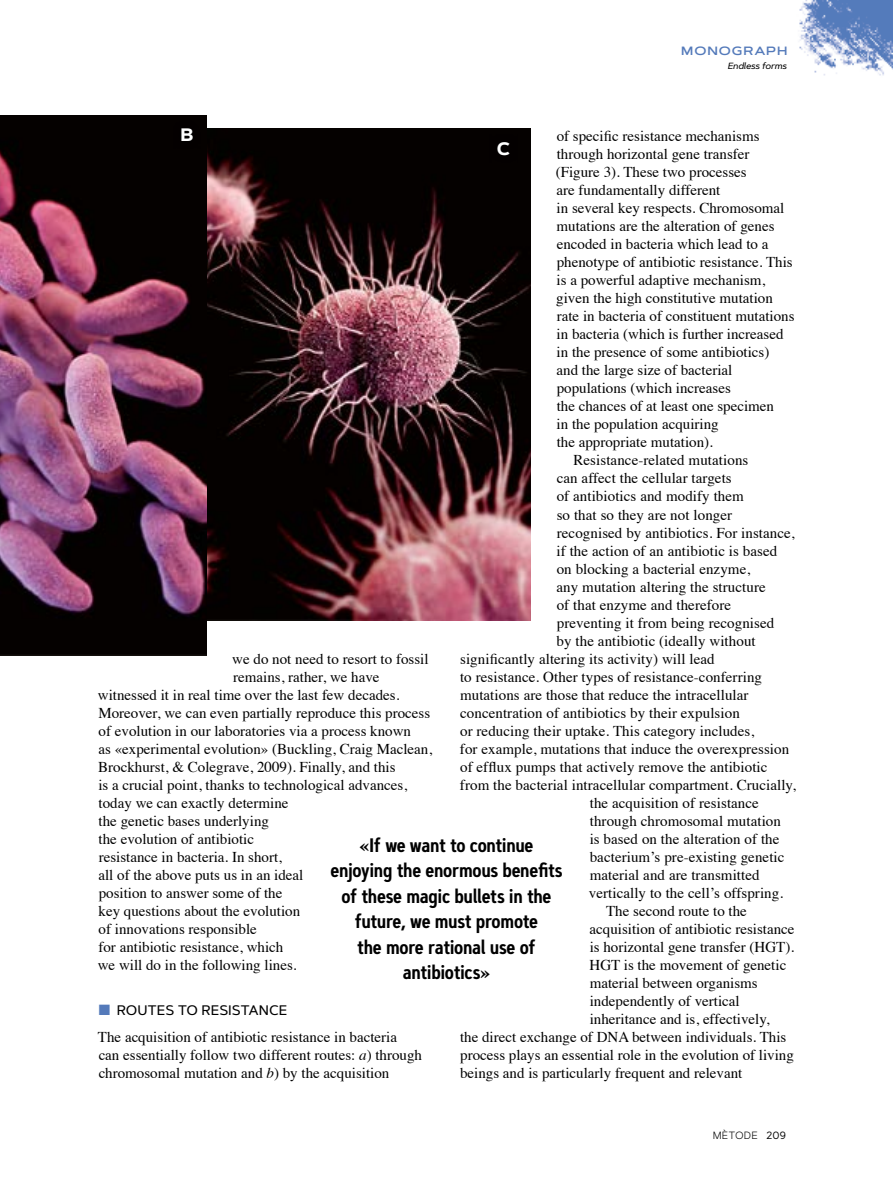
<style>
.page{position:relative;width:893px;height:1191px;background:#fff}
.page>*{position:absolute;margin:0;border:0;box-sizing:border-box;transform-origin:0 0}
.t1{font:600 19.5px/25.5px "Artegra Sans Cn";letter-spacing:-.02em;color:#000;text-align:center}
.t2{font:700 18px "Artegra Sans";color:#fff}
.t3{font:15px/18px "Times";color:#000}
.t4{font:500 13.8px "Artegra Sans";letter-spacing:-.005em;color:#000}
.t5{font:600 12px "Artegra Sans Ex";letter-spacing:.08em;color:#547aba}
.t6{font:300 10.5px "Artegra Sans";letter-spacing:.015em;color:#000}
.t7{font:italic 500 9px "Artegra Sans";letter-spacing:-.02em;color:#000}
.s1{color:#547aba}
.s2{font-style:italic}
.s3{font-family:"Times";font-weight:700}
.s4{font-weight:400}
</style>
<div class="page">
<img style="left:0;top:115px;width:207px;height:541px">
<img style="left:207px;top:129px;width:323px;height:491px">
<img style="left:799px;top:0;width:94px;height:76px">
<div style="left:173px;top:121px;width:27px;height:28px;background:#000"></div>
<div style="left:489px;top:134px;width:29px;height:29px;background:#000"></div>
<p class="t5" style="left:681px;top:42px;width:108px">MONOGRAPH</p>
<p class="t7" style="left:727px;top:60px;width:61px">Endless forms</p>
<p class="t2" style="left:180px;top:122px;width:15px">B</p>
<p class="t3" style="left:557px;top:126px;width:204px">of specific resistance mechanisms</p>
<p class="t3" style="left:557px;top:144px;width:194px">through horizontal gene transfer</p>
<p class="t3" style="left:556px;top:162px;width:192px">(Figure 3). These two processes</p>
<p class="t3" style="left:556px;top:180px;width:165px">are fundamentally different</p>
<p class="t3" style="left:557px;top:198px;width:229px">in several key respects. Chromosomal</p>
<p class="t3" style="left:557px;top:216px;width:219px">mutations are the alteration of genes</p>
<p class="t3" style="left:557px;top:234px;width:213px">encoded in bacteria which lead to a</p>
<p class="t3" style="left:557px;top:252px;width:237px">phenotype of antibiotic resistance. This</p>
<p class="t3" style="left:557px;top:270px;width:210px">is a powerful adaptive mechanism,</p>
<p class="t3" style="left:556px;top:288px;width:218px">given the high constitutive mutation</p>
<p class="t3" style="left:557px;top:306px;width:239px">rate in bacteria of constituent mutations</p>
<p class="t3" style="left:557px;top:324px;width:229px">in bacteria (which is further increased</p>
<p class="t3" style="left:557px;top:342px;width:214px">in the presence of some antibiotics)</p>
<p class="t3" style="left:556px;top:360px;width:177px">and the large size of bacterial</p>
<p class="t3" style="left:557px;top:378px;width:176px">populations (which increases</p>
<p class="t3" style="left:557px;top:396px;width:219px">the chances of at least one specimen</p>
<p class="t3" style="left:557px;top:414px;width:164px">in the population acquiring</p>
<p class="t3" style="left:557px;top:432px;width:158px">the appropriate mutation).</p>
<p class="t3" style="left:573px;top:450px;width:176px">Resistance-related mutations</p>
<p class="t3" style="left:557px;top:468px;width:176px">can affect the cellular targets</p>
<p class="t3" style="left:557px;top:486px;width:189px">of antibiotics and modify them</p>
<p class="t3" style="left:557px;top:504px;width:177px">so that so they are not longer</p>
<p class="t3" style="left:557px;top:522px;width:239px">recognised by antibiotics. For instance,</p>
<p class="t3" style="left:557px;top:540px;width:222px">if the action of an antibiotic is based</p>
<p class="t3" style="left:557px;top:558px;width:195px">on blocking a bacterial enzyme,</p>
<p class="t3" style="left:557px;top:576px;width:211px">any mutation altering the structure</p>
<p class="t3" style="left:557px;top:594px;width:176px">of that enzyme and therefore</p>
<p class="t3" style="left:557px;top:612px;width:219px">preventing it from being recognised</p>
<p class="t3" style="left:557px;top:630px;width:201px">by the antibiotic (ideally without</p>
<p class="t3" style="left:460px;top:648px;width:256px">significantly altering its activity) will lead</p>
<p class="t3" style="left:460px;top:666px;width:303px">to resistance. Other types of resistance-conferring</p>
<p class="t3" style="left:460px;top:684px;width:290px">mutations are those that reduce the intracellular</p>
<p class="t3" style="left:460px;top:702px;width:281px">concentration of antibiotics by their expulsion</p>
<p class="t3" style="left:460px;top:720px;width:296px">or reducing their uptake. This category includes,</p>
<p class="t3" style="left:460px;top:738px;width:331px">for example, mutations that induce the overexpression</p>
<p class="t3" style="left:460px;top:756px;width:309px">of efflux pumps that actively remove the antibiotic</p>
<p class="t3" style="left:460px;top:774px;width:337px">from the bacterial intracellular compartment. Crucially,</p>
<p class="t3" style="left:590px;top:792px;width:171px">the acquisition of resistance</p>
<p class="t3" style="left:590px;top:810px;width:193px">through chromosomal mutation</p>
<p class="t3" style="left:590px;top:828px;width:191px">is based on the alteration of the</p>
<p class="t3" style="left:590px;top:846px;width:196px">bacterium’s pre-existing genetic</p>
<p class="t3" style="left:590px;top:864px;width:171px">material and are transmitted</p>
<p class="t3" style="left:589px;top:882px;width:196px">vertically to the cell’s offspring.</p>
<p class="t3" style="left:606px;top:900px;width:142px">The second route to the</p>
<p class="t3" style="left:590px;top:918px;width:206px">acquisition of antibiotic resistance</p>
<p class="t3" style="left:590px;top:936px;width:206px">is horizontal gene transfer (HGT).</p>
<p class="t3" style="left:589px;top:954px;width:198px">HGT is the movement of genetic</p>
<p class="t3" style="left:590px;top:972px;width:170px">material between organisms</p>
<p class="t3" style="left:590px;top:990px;width:151px">independently of vertical</p>
<p class="t3" style="left:590px;top:1008px;width:181px">inheritance and is, effectively,</p>
<p class="t3" style="left:460px;top:1026px;width:328px">the direct exchange of DNA between individuals. This</p>
<p class="t3" style="left:460px;top:1044px;width:335px">process plays an essential role in the evolution of living</p>
<p class="t3" style="left:460px;top:1062px;width:284px">beings and is particularly frequent and relevant</p>
<p class="t2" style="left:497px;top:135px;width:15px">C</p>
<p class="t3" style="left:232px;top:648px;width:198px">we do not need to resort to fossil</p>
<p class="t3" style="left:233px;top:666px;width:148px">remains, rather, we have</p>
<p class="t3" style="left:98px;top:684px;width:303px">witnessed it in real time over the last few decades.</p>
<p class="t3" style="left:98px;top:702px;width:333px">Moreover, we can even partially reproduce this process</p>
<p class="t3" style="left:99px;top:720px;width:314px">of evolution in our laboratories via a process known</p>
<p class="t3" style="left:98px;top:738px;width:335px">as «experimental evolution» (Buckling, Craig Maclean,</p>
<p class="t3" style="left:98px;top:756px;width:299px">Brockhurst, &amp; Colegrave, 2009). Finally, and this</p>
<p class="t3" style="left:98px;top:774px;width:310px">is a crucial point, thanks to technological advances,</p>
<p class="t3" style="left:99px;top:792px;width:191px">today we can exactly determine</p>
<p class="t3" style="left:99px;top:810px;width:172px">the genetic bases underlying</p>
<p class="t3" style="left:99px;top:828px;width:157px">the evolution of antibiotic</p>
<p class="t3" style="left:99px;top:846px;width:185px">resistance in bacteria. In short,</p>
<p class="t3" style="left:98px;top:864px;width:206px">all of the above puts us in an ideal</p>
<p class="t3" style="left:99px;top:882px;width:185px">position to answer some of the</p>
<p class="t3" style="left:99px;top:900px;width:203px">key questions about the evolution</p>
<p class="t3" style="left:99px;top:918px;width:160px">of innovations responsible</p>
<p class="t3" style="left:98px;top:936px;width:186px">for antibiotic resistance, which</p>
<p class="t3" style="left:98px;top:954px;width:200px">we will do in the following lines.</p>
<p class="t4" style="left:99px;top:1000px;width:190px"><span class="s1">■</span> ROUTES TO RESISTANCE</p>
<p class="t3" style="left:98px;top:1026px;width:326px">The acquisition of antibiotic resistance in bacteria<br>can essentially follow two different routes: <span class="s2">a</span>) through chromosomal mutation and <span class="s2">b</span>) by the acquisition</p>
<h1 class="t1" style="left:330px;top:832px;width:233px"><span class="s3">«</span>If we want to continue enjoying the enormous benefits of these magic bullets in the future, we must promote<br>the more rational use of antibiotics<span class="s3">»</span></h1>
<p class="t6" style="left:713px;top:1128px;width:75px">MÈTODE <span class="s4">209</span></p>
</div>
